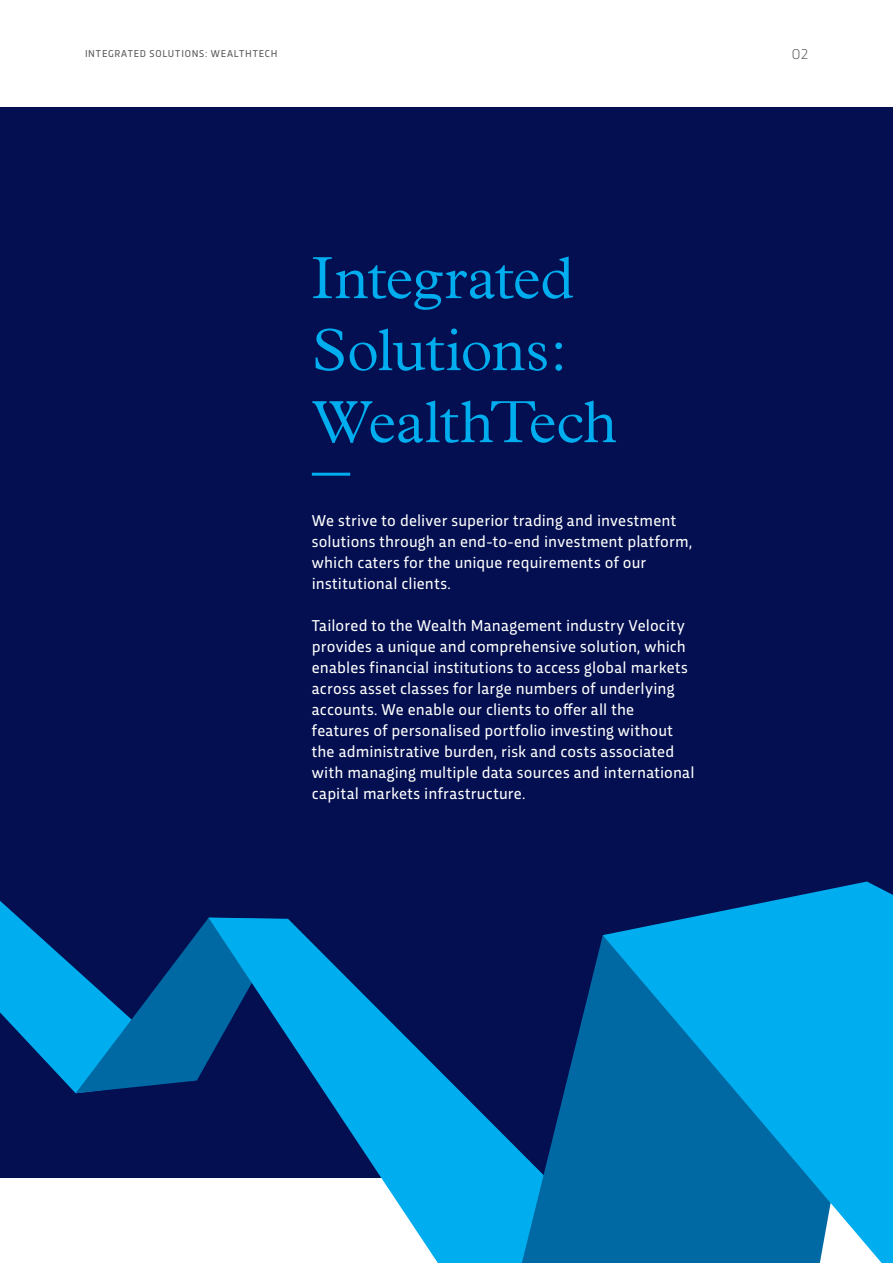
<style>
.page{position:relative;width:893px;height:1263px;background:#fff}
.page>*{position:absolute;margin:0;border:0;box-sizing:border-box;transform-origin:0 0}
.t1{font:300 60px/72px "Plantin";letter-spacing:-.01em;color:#00aeef}
.Velocity_Paragraph_S{font:16.5px/21px "Trasandina";letter-spacing:.01em;color:#fff}
.t2{font:300 15px "Trasandina";color:#58595b}
.t3{font:10.5px "Trasandina";letter-spacing:.08em;color:#58595b}
</style>
<div class="page">
<div style="left:0;top:107px;width:893px;height:1070px;background:#030f50"></div>
<svg style="left:0;top:901px;width:208px;height:192px"></svg>
<svg style="left:208px;top:917px;width:314px;height:346px"></svg>
<svg style="left:522px;top:935px;width:81px;height:328px;fill:#0068a3"></svg>
<svg style="left:603px;top:881px;width:290px;height:382px;background:#0489c6"></svg>
<hr style="left:312px;top:473px;width:38px;height:3px;background:#00aeef">
<p class="t3" style="left:85px;top:46px;width:194px">INTEGRATED SOLUTIONS: WEALTHTECH</p>
<p class="t2" style="left:792px;top:43px;width:18px">02</p>
<p class="t1" style="left:312px;top:242px;width:307px">Integrated<br>Solutions:<br>WealthTech</p>
<p class="Velocity_Paragraph_S" style="left:312px;top:509px;width:382px">We strive to deliver superior trading and investment solutions through an end-to-end investment platform, which caters for the unique requirements of our institutional clients.</p>
<p class="Velocity_Paragraph_S" style="left:312px;top:614px;width:384px">Tailored to the Wealth Management industry Velocity provides a unique and comprehensive solution, which enables financial institutions to access global markets across asset classes for large numbers of underlying accounts. We enable our clients to offer all the features of personalised portfolio investing without the administrative burden, risk and costs associated with managing multiple data sources and international capital markets infrastructure.</p>
</div>
